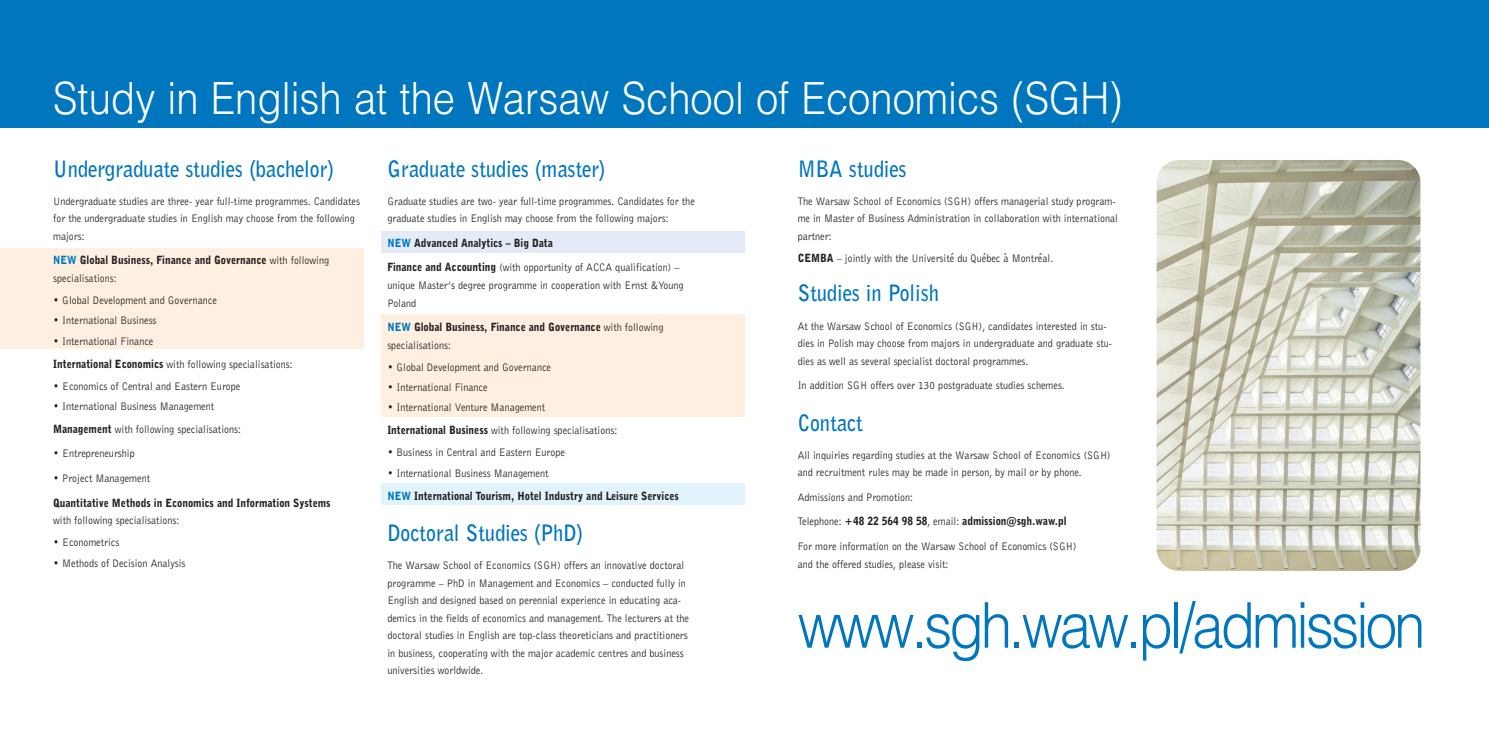
<style>
.page{position:relative;width:1489px;height:745px;background:#fff}
.page>*{position:absolute;margin:0;border:0;box-sizing:border-box;transform-origin:0 0}
.t1{font:300 63.12px "Helvetica";letter-spacing:-.055em;color:#0076be;scale:.9 1}
.t2{font:300 44.38px "Helvetica";color:#fff;scale:.9 1}
.t3{font:700 22.5px "Bell Gothic EU";color:#0076be;scale:.9 1}
.t4{font:11.25px/17.5px "Bell Gothic EU";color:#231f20;scale:.9 1}
.t5{font:11.25px "Bell Gothic Blk EU";color:#231f20;scale:.9 1}
.s1{color:#0076be}
.s2{font-family:"Bell Gothic EU"}
.s3{font-family:"Bell Gothic Blk EU"}
.s4{font-family:"Menlo"}
</style>
<div class="page">
<div style="left:381px;top:483px;width:363px;height:22px;background:#e1f4fc"></div>
<div style="left:381px;top:314px;width:363px;height:102px;background:#feefe1"></div>
<div style="left:381px;top:231px;width:363px;height:22px;background:#e4ebf6"></div>
<div style="left:0;top:248px;width:363px;height:100px;background:#feefe1"></div>
<div style="left:744px;top:0;width:744px;height:128px;background:#0076be"></div>
<div style="left:0;top:0;width:744px;height:128px;background:#0076be"></div>
<img style="left:1156px;top:160px;width:264px;height:410px;border-radius:22px">
<h2 class="t2" style="left:53px;top:60px;width:1189px">Study in English at the Warsaw School of Economics (SGH)</h2>
<h3 class="t3" style="left:53px;top:153px;width:314px">Undergraduate studies (bachelor)</h3>
<p class="t4" style="left:53px;top:192px;width:342px">Undergraduate studies are three- year full-time programmes. Candidates for the undergraduate studies in English may choose from the following majors:</p>
<p class="t5" style="left:53px;top:253px;width:308px"><span class="s1">NEW</span> Global Business, Finance and Governance <span class="s2">with following</span></p>
<p class="t4" style="left:53px;top:269px;width:72px">specialisations:</p>
<p class="t4" style="left:53px;top:291px;width:183px">• Global Development and Governance</p>
<p class="t4" style="left:53px;top:311px;width:116px">• International Business</p>
<p class="t4" style="left:53px;top:329px;width:267px;line-height:22.9px">• International Finance<br><span class="s3">International Economics</span> with following specialisations:</p>
<p class="t4" style="left:53px;top:376px;width:209px">• Economics of Central and Eastern Europe</p>
<p class="t4" style="left:53px;top:394px;width:210px;line-height:22.9px">• International Business Management<br><span class="s3">Management</span> with following specialisations:</p>
<p class="t4" style="left:53px;top:444px;width:92px">• Entrepreneurship</p>
<p class="t4" style="left:53px;top:469px;width:109px">• Project Management</p>
<p class="t5" style="left:53px;top:495px;width:310px">Quantitative Methods in Economics and Information Systems</p>
<p class="t4" style="left:53px;top:511px;width:142px">with following specialisations:</p>
<p class="t4" style="left:53px;top:533px;width:75px">• Econometrics</p>
<p class="t4" style="left:53px;top:553px;width:149px">• Methods of Decision Analysis</p>
<h3 class="t3" style="left:387px;top:153px;width:244px">Graduate studies (master)</h3>
<p class="t4" style="left:387px;top:192px;width:343px">Graduate studies are two- year full-time programmes. Candidates for the graduate studies in English may choose from the following majors:</p>
<p class="t5" style="left:387px;top:235px;width:185px"><span class="s1">NEW</span> Advanced Analytics – Big Data</p>
<p class="t4" style="left:387px;top:258px;width:331px"><span class="s3">Finance and Accounting</span> (with opportunity of ACCA qualification) – unique Master’s degree programme in cooperation with Ernst &amp;Young<br>Poland</p>
<p class="t5" style="left:387px;top:320px;width:308px"><span class="s1">NEW</span> Global Business, Finance and Governance <span class="s2">with following</span></p>
<p class="t4" style="left:387px;top:335px;width:72px">specialisations:</p>
<p class="t4" style="left:387px;top:358px;width:183px">• Global Development and Governance</p>
<p class="t4" style="left:387px;top:378px;width:113px">• International Finance</p>
<p class="t4" style="left:387px;top:395px;width:257px;line-height:22.9px">• International Venture Management<br><span class="s3">International Business</span> with following specialisations:</p>
<p class="t4" style="left:387px;top:443px;width:199px">• Business in Central and Eastern Europe</p>
<p class="t4" style="left:387px;top:463px;width:180px">• International Business Management</p>
<p class="t5" style="left:387px;top:488px;width:325px"><span class="s1">NEW</span> International Tourism, Hotel Industry and Leisure Services</p>
<h3 class="t3" style="left:387px;top:517px;width:219px">Doctoral Studies (PhD)</h3>
<p class="t4" style="left:387px;top:556px;width:337px">The Warsaw School of Economics (SGH) offers an innovative doctoral programme – PhD in Management and Economics – conducted fully in English and designed based on perennial experience in educating aca&shy;demics in the fields of economics and management. The lecturers at the doctoral studies in English are top-class theoreticians and practitioners in business, cooperating with the major academic centres and business universities worldwide.</p>
<h3 class="t3" style="left:797px;top:153px;width:122px">MBA studies</h3>
<p class="t4" style="left:797px;top:192px;width:357px">The Warsaw School of Economics (SGH) offers managerial study program&shy;me in Master of Business Administration in collaboration with international partner:</p>
<p class="t4" style="left:797px;top:249px;width:285px"><span class="s3">CEMBA</span> – jointly with the Universite<span class="s4">́</span> du Que<span class="s4">́</span>bec a<span class="s4">̀</span> Montre<span class="s4">́</span>al.</p>
<h3 class="t3" style="left:797px;top:278px;width:158px">Studies in Polish</h3>
<p class="t4" style="left:797px;top:316px;width:351px">At the Warsaw School of Economics (SGH), candidates interested in stu&shy;dies in Polish may choose from majors in undergraduate and graduate stu&shy;dies as well as several specialist doctoral programmes.</p>
<p class="t4" style="left:797px;top:376px;width:298px">In addition SGH offers over 130 postgraduate studies schemes.</p>
<h3 class="t3" style="left:797px;top:407px;width:74px">Contact</h3>
<p class="t4" style="left:797px;top:445px;width:349px">All inquiries regarding studies at the Warsaw School of Economics (SGH) and recruitment rules may be made in person, by mail or by phone.</p>
<p class="t4" style="left:797px;top:487px;width:130px">Admissions and Promotion:</p>
<p class="t5" style="left:797px;top:514px;width:300px"><span class="s2">Telephone:</span> +48 22 564 98 58<span class="s2">, email:</span> admission@sgh.waw.pl</p>
<p class="t4" style="left:797px;top:537px;width:311px">For more information on the Warsaw School of Economics (SGH) and the offered studies, please visit:</p>
<h1 class="t1" style="left:797px;top:571px;width:699px">www.sgh.waw.pl/admission</h1>
</div>
